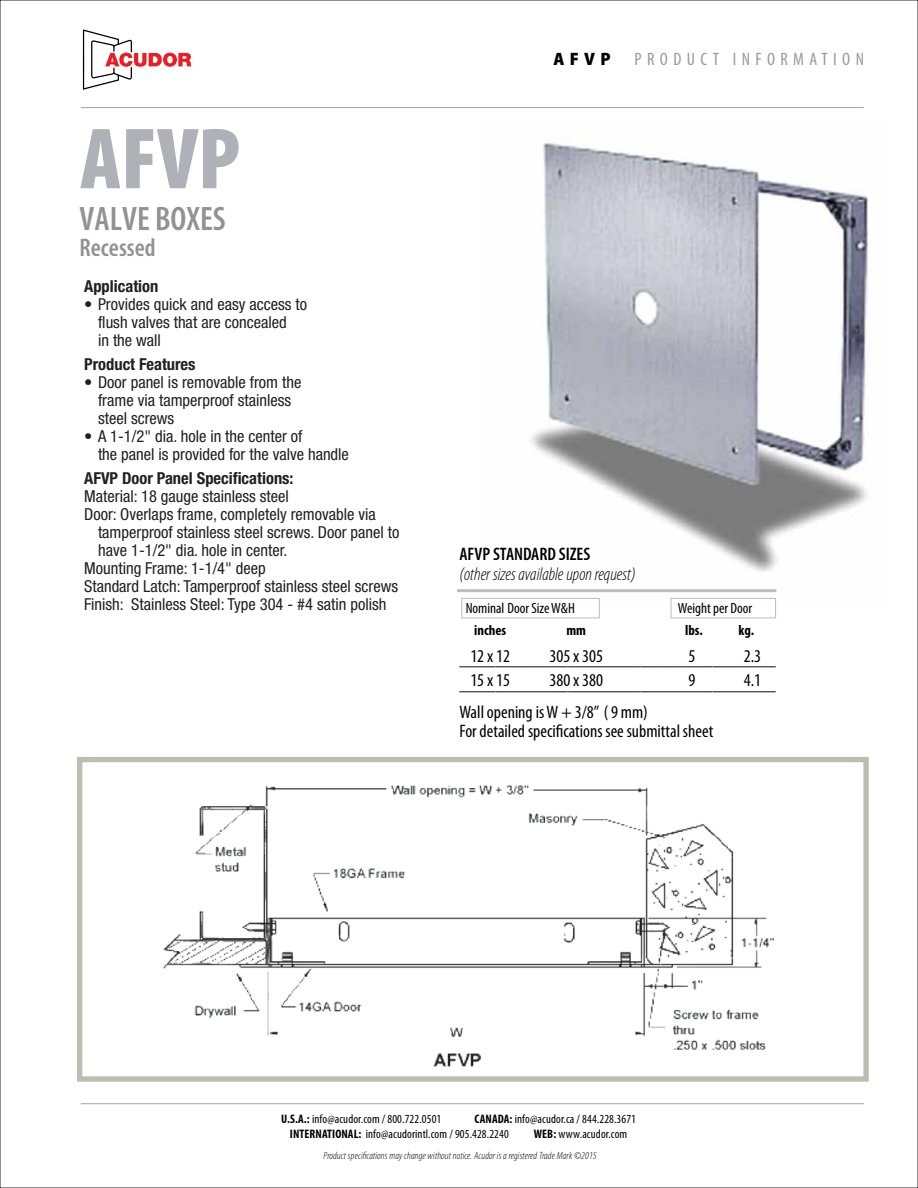
<style>
.page{position:relative;width:918px;height:1188px;background:#fff}
.page>*{position:absolute;margin:0;border:0;box-sizing:border-box;transform-origin:0 0}
.t1{font:900 condensed 87.6px "Myriad Pro";color:#aeb1b8}
.t2{font:600 condensed 34.05px "Myriad Pro";color:#929295}
.t3{font:600 condensed 25.5px "Myriad Pro";color:#929295}
.t4{font:condensed 18.15px/21.8px "Myriad Pro";color:#000100}
.t5{font:italic 300 condensed 18.15px "Myriad Pro";color:#000}
.t6{font:600 condensed 18.15px "Myriad Pro";color:#000}
.t7{font:condensed 18px "Myriad Pro";letter-spacing:.3em;color:#999}
.t8{font:900 semi-condensed 18px "Myriad Pro";color:#000}
.t9{font:condensed 16.5px/18px "Helvetica Neue";color:#231f20}
.t10{font:700 condensed 16.5px "Helvetica Neue";color:#231f20}
.t11{font:condensed 14.85px "Myriad Pro";color:#000}
.t12{font:700 condensed 14.4px "Myriad Pro";color:#000100}
.t13{font:condensed 12.3px/15px "Myriad Pro";letter-spacing:.01em;color:#000}
.t14{font:italic 300 condensed 10.5px "Myriad Pro";letter-spacing:.01em;color:#000}
.s1{font-weight:700}
</style>
<div class="page">
<img style="left:479px;top:142px;width:390px;height:464px">
<svg style="left:83px;top:29px;width:108px;height:61px"></svg>
<hr style="left:81px;top:107px;width:783px;height:1px;background:#9fa2a7">
<hr style="left:81px;top:1103px;width:783px;height:1px;background:#9fa2a7">
<div style="left:461px;top:598px;width:139px;height:20px;border:1px solid #bbbdbf"></div>
<div style="left:671px;top:598px;width:105px;height:20px;border:1px solid #bbbdbf"></div>
<hr style="left:457px;top:589px;width:319px;height:3px;background:#bbbdbf">
<div style="left:77px;top:757px;width:792px;height:325px;border:5px solid #bdbdb0"></div>
<img style="left:163px;top:785px;width:611px;height:282px">
<h1 class="t1" style="left:80px;top:110px;width:162px">AFVP</h1>
<h2 class="t2" style="left:80px;top:200px;width:148px">VALVE BOXES</h2>
<h3 class="t3" style="left:80px;top:233px;width:78px">Recessed</h3>
<p class="t10" style="left:84px;top:276px;width:76px">Application</p>
<p class="t9" style="left:98px;top:295px;width:211px;text-indent:-14px">• Provides quick and easy access to flush valves that are concealed<br>in the wall</p>
<p class="t10" style="left:84px;top:354px;width:113px">Product Features</p>
<p class="t9" style="left:98px;top:373px;width:205px;text-indent:-14px">• Door panel is removable from the frame via tamperproof stainless steel screws</p>
<p class="t9" style="left:98px;top:427px;width:252px;text-indent:-14px">• A 1-1/2" dia. hole in the center of<br>the panel is provided for the valve handle</p>
<p class="t10" style="left:84px;top:468px;width:211px">AFVP Door Panel Specifications:</p>
<p class="t9" style="left:84px;top:487px;width:206px">Material: 18 gauge stainless steel</p>
<p class="t9" style="left:84px;top:505px;width:293px">Door: Overlaps frame, completely removable via</p>
<p class="t9" style="left:98px;top:523px;width:303px">tamperproof stainless steel screws. Door panel to</p>
<p class="t9" style="left:98px;top:541px;width:191px">have 1-1/2" dia. hole in center.</p>
<p class="t9" style="left:84px;top:559px;width:183px">Mounting Frame: 1-1/4" deep</p>
<p class="t9" style="left:84px;top:577px;width:316px">Standard Latch: Tamperproof stainless steel screws</p>
<p class="t9" style="left:84px;top:595px;width:304px">Finish: Stainless Steel: Type 304 - #4 satin polish</p>
<p class="t8" style="left:553px;top:48px;width:59px">AFVP</p>
<p class="t7" style="left:635px;top:49px;width:231px">PRODUCT INFORMATION</p>
<p class="t6" style="left:460px;top:544px;width:132px">AFVP STANDARD SIZES</p>
<p class="t5" style="left:460px;top:564px;width:178px">(other sizes available upon request)</p>
<p class="t11" style="left:466px;top:600px;width:111px">Nominal Door Size W&amp;H</p>
<p class="t11" style="left:678px;top:600px;width:76px">Weight per Door</p>
<p class="t12" style="left:474px;top:622px;width:33px">inches</p>
<p class="t12" style="left:566px;top:622px;width:21px">mm</p>
<p class="t12" style="left:685px;top:622px;width:19px">lbs.</p>
<p class="t12" style="left:739px;top:622px;width:17px">kg.</p>
<p class="t4" style="left:470px;top:645px;width:41px">12 x 12</p>
<p class="t4" style="left:550px;top:645px;width:55px">305 x 305</p>
<p class="t4" style="left:688px;top:645px;width:8px">5</p>
<p class="t4" style="left:744px;top:645px;width:19px">2.3</p>
<p class="t4" style="left:470px;top:648px;width:307px;text-indent:-11px">___________________________________<br>15 x 15</p>
<p class="t4" style="left:550px;top:670px;width:55px">380 x 380</p>
<p class="t4" style="left:688px;top:670px;width:8px">9</p>
<p class="t4" style="left:744px;top:670px;width:19px">4.1</p>
<p class="t4" style="left:460px;top:671px;width:318px;line-height:27.8px">___________________________________<br>Wall opening is W + 3/8” ( 9 mm)</p>
<p class="t4" style="left:460px;top:720px;width:255px">For detailed specifications see submittal sheet</p>
<p class="t13" style="left:281px;top:1112px;width:162px"><span class="s1">U.S.A.:</span> info@acudor.com / 800.722.0501</p>
<p class="t13" style="left:290px;top:1112px;width:348px;text-indent:185px"><span class="s1">CANADA:</span> info@acudor.ca / 844.228.3671<br><span class="s1">INTERNATIONAL:</span> info@acudorintl.com / 905.428.2240</p>
<p class="t13" style="left:534px;top:1127px;width:95px"><span class="s1">WEB:</span> www.acudor.com</p>
<p class="t14" style="left:324px;top:1150px;width:275px">Product specifications may change without notice. Acudor is a registered Trade Mark ©2015</p>
</div>
